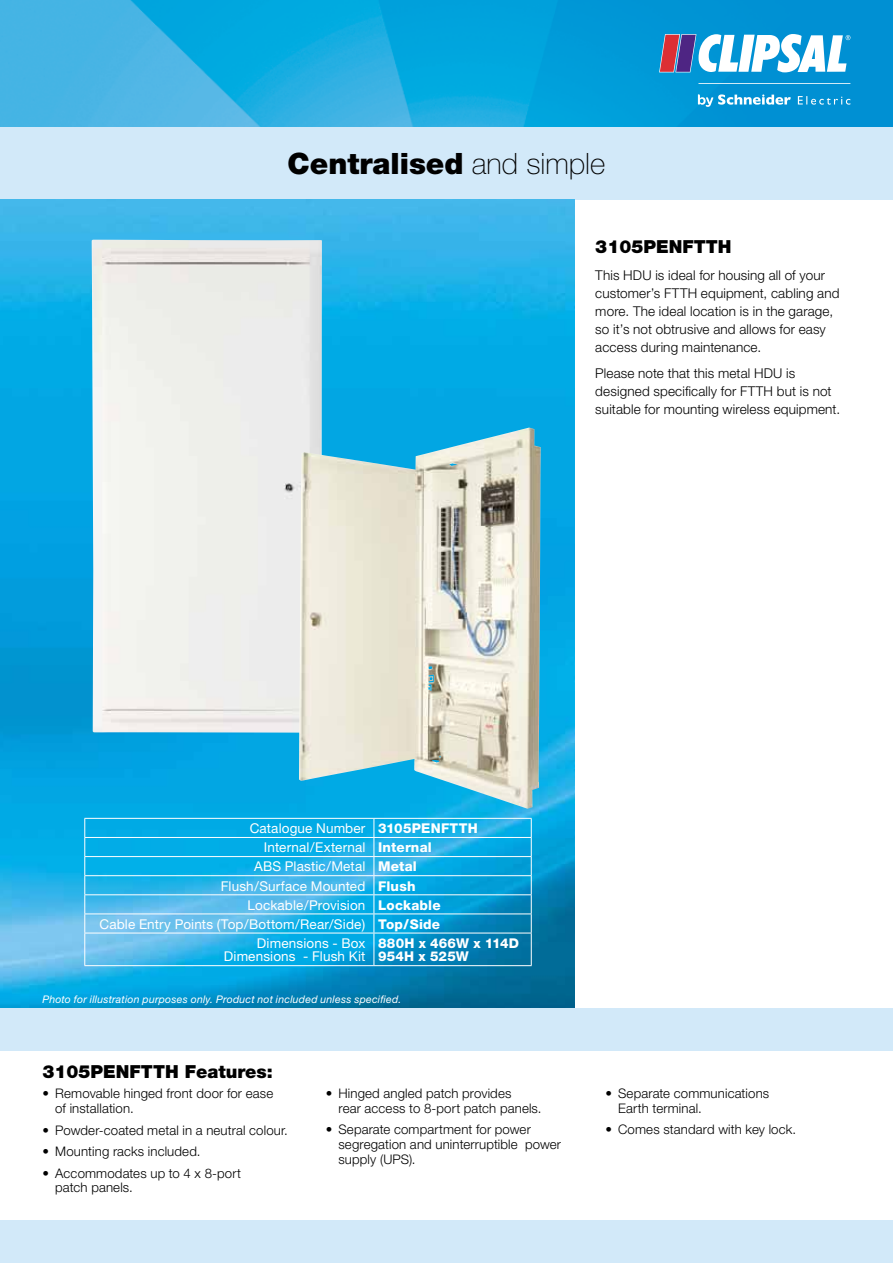
<style>
.page{position:relative;width:893px;height:1263px;background:#fff}
.page>*{position:absolute;margin:0;border:0;box-sizing:border-box;transform-origin:0 0}
.t1{font:900 29.4px "Helvetica Neue";color:#000}
.t2{font:900 18px "Helvetica Neue";color:#000}
.t3{font:300 13.5px/18px "Helvetica Neue";letter-spacing:.01em;color:#000}
.t4{font:13.5px "Helvetica Neue";letter-spacing:.01em;color:#fff}
.t5{font:800 13.5px/13.5px "Helvetica Neue CE";letter-spacing:.015em;color:#fff}
.t6{font:300 13.2px/15px "Helvetica Neue";letter-spacing:.01em;color:#000}
.t7{font:italic 10.5px "Helvetica Neue CE";letter-spacing:.02em;color:#fff}
.s1{font-weight:100}
.s2{font-family:"Helvetica Neue CE";font-weight:800}
</style>
<div class="page">
<img style="left:0;top:0;width:893px;height:128px">
<div style="left:0;top:128px;width:893px;height:72px;background:#d2e9f9"></div>
<div style="left:0;top:1008px;width:893px;height:42px;background:#d2e9f9"></div>
<img style="left:0;top:200px;width:574px;height:808px">
<svg style="left:659px;top:34px;width:191px;height:73px"></svg>
<div style="left:0;top:1220px;width:893px;height:43px;background:#d2e9f9"></div>
<hr style="left:84px;top:818px;width:290px;height:1px;background:#fff">
<hr style="left:374px;top:818px;width:158px;height:1px;background:#fff">
<hr style="left:84px;top:837px;width:290px;height:1px;background:#fff">
<hr style="left:374px;top:837px;width:158px;height:1px;background:#fff">
<hr style="left:84px;top:856px;width:290px;height:1px;background:#fff">
<hr style="left:374px;top:856px;width:158px;height:1px;background:#fff">
<hr style="left:84px;top:875px;width:290px;height:1px;background:#fff">
<hr style="left:374px;top:875px;width:158px;height:1px;background:#fff">
<hr style="left:84px;top:894px;width:290px;height:1px;background:#fff">
<hr style="left:374px;top:894px;width:158px;height:1px;background:#fff">
<hr style="left:84px;top:913px;width:290px;height:1px;background:#fff">
<svg style="left:84px;top:819px;width:1px;height:114px"></svg>
<hr style="left:374px;top:913px;width:158px;height:1px;background:#fff">
<svg style="left:374px;top:819px;width:1px;height:114px"></svg>
<svg style="left:531px;top:819px;width:1px;height:114px"></svg>
<hr style="left:84px;top:933px;width:290px;height:1px;background:#fff">
<hr style="left:84px;top:933px;width:1px;height:32px;background:#fff">
<hr style="left:374px;top:933px;width:158px;height:1px;background:#fff">
<hr style="left:374px;top:933px;width:1px;height:32px;background:#fff">
<hr style="left:531px;top:933px;width:1px;height:32px;background:#fff">
<hr style="left:84px;top:965px;width:290px;height:1px;background:#fff">
<hr style="left:374px;top:965px;width:158px;height:1px;background:#fff">
<img style="left:92px;top:240px;width:230px;height:493px">
<img style="left:299px;top:428px;width:242px;height:381px">
<h1 class="t1" style="left:287px;top:146px;width:320px">Centralised <span class="s1">and simple</span></h1>
<h2 class="t2" style="left:595px;top:236px;width:138px">3105PENFTTH</h2>
<p class="t3" style="left:595px;top:266px;width:246px">This HDU is ideal for housing all of your customer’s FTTH equipment, cabling and more. The ideal location is in the garage, so it’s not obtrusive and allows for easy access during maintenance.</p>
<p class="t3" style="left:595px;top:364px;width:246px">Please note that this metal HDU is designed specifically for FTTH but is not suitable for mounting wireless equipment.</p>
<p class="t4" style="left:250px;top:820px;width:229px">Catalogue Number <span class="s2">3105PENFTTH</span></p>
<p class="t4" style="left:264px;top:839px;width:169px">Internal/External <span class="s2">Internal</span></p>
<p class="t4" style="left:254px;top:858px;width:164px">ABS Plastic/Metal <span class="s2">Metal</span></p>
<p class="t4" style="left:221px;top:878px;width:196px">Flush/Surface Mounted <span class="s2">Flush</span></p>
<p class="t4" style="left:248px;top:897px;width:195px">Lockable/Provision <span class="s2">Lockable</span></p>
<p class="t4" style="left:100px;top:916px;width:342px">Cable Entry Points (Top/Bottom/Rear/Side) <span class="s2">Top/Side</span></p>
<p class="t4" style="left:257px;top:935px;width:110px">Dimensions - Box</p>
<p class="t4" style="left:224px;top:948px;width:143px">Dimensions - Flush Kit</p>
<p class="t5" style="left:378px;top:936px;width:142px">880H x 466W x 114D<br>954H x 525W</p>
<p class="t7" style="left:43px;top:993px;width:360px">Photo for illustration purposes only. Product not included unless specified.</p>
<h2 class="t2" style="left:43px;top:1060px;width:232px">3105PENFTTH Features:</h2>
<p class="t6" style="left:55px;top:1086px;width:219px;text-indent:-13px">• Removable hinged front door for ease of installation.</p>
<p class="t6" style="left:43px;top:1122px;width:247px">• Powder-coated metal in a neutral colour.</p>
<p class="t6" style="left:43px;top:1143px;width:159px">• Mounting racks included.</p>
<p class="t6" style="left:55px;top:1165px;width:187px;text-indent:-13px">• Accommodates up to 4 x 8-port patch panels.</p>
<p class="t6" style="left:338px;top:1085px;width:205px;text-indent:-13px">• Hinged angled patch provides<br>rear access to 8-port patch panels.</p>
<p class="t6" style="left:338px;top:1122px;width:224px;text-indent:-13px">• Separate compartment for power segregation and uninterruptible power supply (UPS).</p>
<p class="t6" style="left:618px;top:1085px;width:153px;text-indent:-13px">• Separate communications<br>Earth terminal.</p>
<p class="t6" style="left:605px;top:1122px;width:192px">• Comes standard with key lock.</p>
</div>
